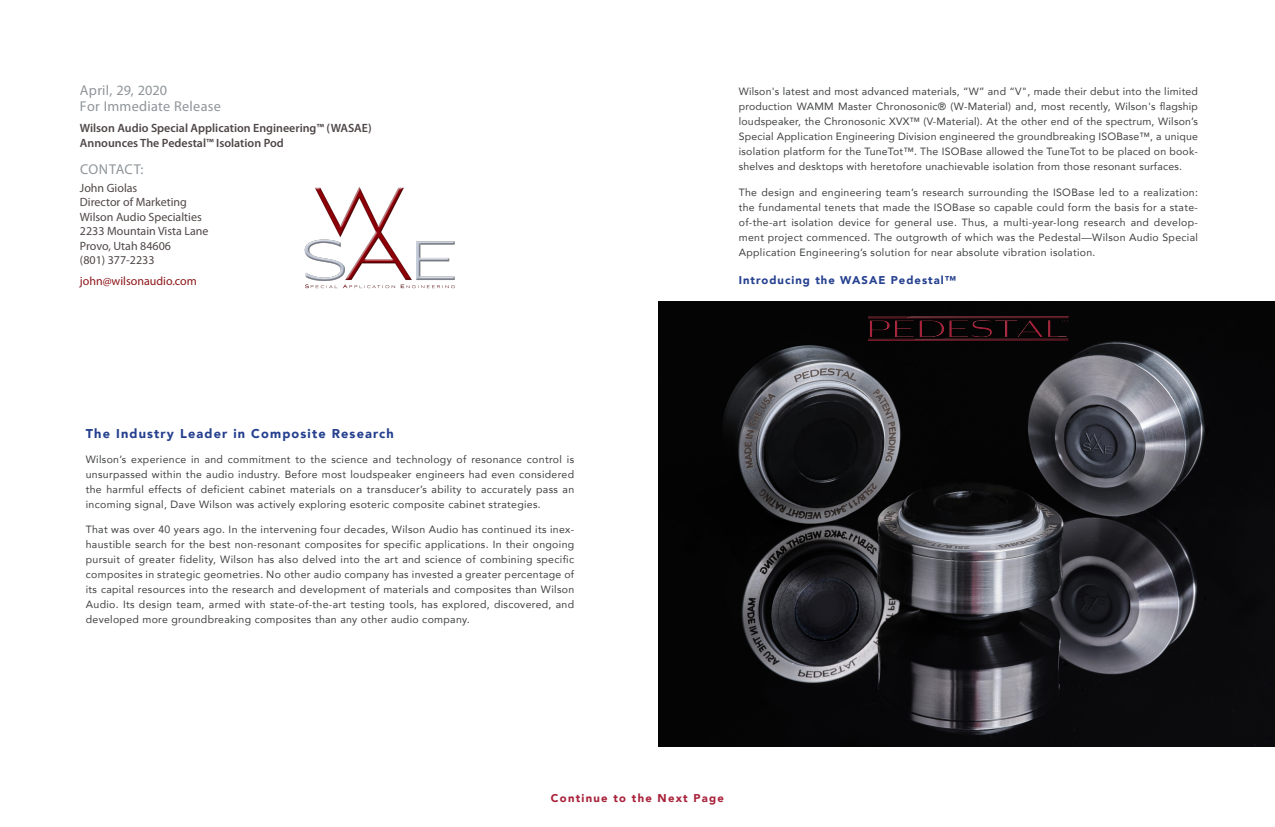
<style>
.page{position:relative;width:1275px;height:827px;background:#fff}
.page>*{position:absolute;margin:0;border:0;box-sizing:border-box;transform-origin:0 0}
.t1{font:14.25px/15.8px "Myriad Pro";letter-spacing:.02em;color:#8f9599}
.t2{font:900 12.75px "Avenir";letter-spacing:.09em;color:#25408f}
.t3{font:12px/14.4px "Myriad Pro";color:#504747}
.t4{font:600 12px/14.4px "Myriad Pro";color:#504747}
.t5{font:12px "Myriad Pro";color:#8c171a}
.t6{font:900 11.25px "Avenir";letter-spacing:.09em;color:#25408f}
.t7{font:900 11.25px "Avenir";letter-spacing:.11em;color:#a9223b}
.t8{font:10.5px/15px "Avenir";letter-spacing:.03em;color:#3f4041;text-align:justify}
</style>
<div class="page">
<img style="left:658px;top:301px;width:616px;height:445px">
<img style="left:865px;top:314px;width:206px;height:29px">
<img style="left:304px;top:187px;width:151px;height:102px">
<h1 class="t1" style="left:80px;top:83px;width:142px">April, 29, 2020<br>For Immediate Release</h1>
<p class="t4" style="left:80px;top:121px;width:293px">Wilson Audio Special Application Engineering™ (WASAE)<br>Announces The Pedestal™ Isolation Pod</p>
<h1 class="t1" style="left:80px;top:161px;width:65px">CONTACT:</h1>
<p class="t3" style="left:80px;top:180px;width:130px">John Giolas<br>Director of Marketing<br>Wilson Audio Specialties<br>2233 Mountain Vista Lane<br>Provo, Utah 84606<br>(801) 377-2233</p>
<p class="t5" style="left:80px;top:274px;width:118px">john@wilsonaudio.com</p>
<p class="t2" style="left:86px;top:422px;width:309px">The Industry Leader in Composite Research</p>
<p class="t8" style="left:86px;top:451px;width:490px">Wilson’s experience in and commitment to the science and technology of resonance control is unsurpassed within the audio industry. Before most loudspeaker engineers had even considered the harmful effects of deficient cabinet materials on a transducer’s ability to accurately pass an incoming signal, Dave Wilson was actively exploring esoteric composite cabinet strategies.</p>
<p class="t8" style="left:86px;top:521px;width:490px">That was over 40 years ago. In the intervening four decades, Wilson Audio has continued its inex&shy;haustible search for the best non-resonant composites for specific applications. In their ongoing pursuit of greater fidelity, Wilson has also delved into the art and science of combining specific composites in strategic geometries. No other audio company has invested a greater percentage of its capital resources into the research and development of materials and composites than Wilson Audio. Its design team, armed with state-of-the-art testing tools, has explored, discovered, and developed more groundbreaking composites than any other audio company.</p>
<p class="t8" style="left:738px;top:84px;width:461px">Wilson's latest and most advanced materials, “W” and “V", made their debut into the limited production WAMM Master Chronosonic® (W-Material) and, most recently, Wilson's flagship loudspeaker, the Chronosonic XVX™ (V-Material). At the other end of the spectrum, Wilson’s Special Application Engineering Division engineered the groundbreaking ISOBase™, a unique isolation platform for the TuneTot™. The ISOBase allowed the TuneTot to be placed on book&shy;shelves and desktops with heretofore unachievable isolation from those resonant surfaces.</p>
<p class="t8" style="left:738px;top:184px;width:460px">The design and engineering team’s research surrounding the ISOBase led to a realization: the fundamental tenets that made the ISOBase so capable could form the basis for a state&shy;of-the-art isolation device for general use. Thus, a multi-year-long research and develop&shy;ment project commenced. The outgrowth of which was the Pedestal—Wilson Audio Special Application Engineering’s solution for near absolute vibration isolation.</p>
<p class="t6" style="left:738px;top:271px;width:219px">Introducing the WASAE Pedestal™</p>
<p class="t7" style="left:551px;top:788px;width:174px">Continue to the Next Page</p>
</div>
